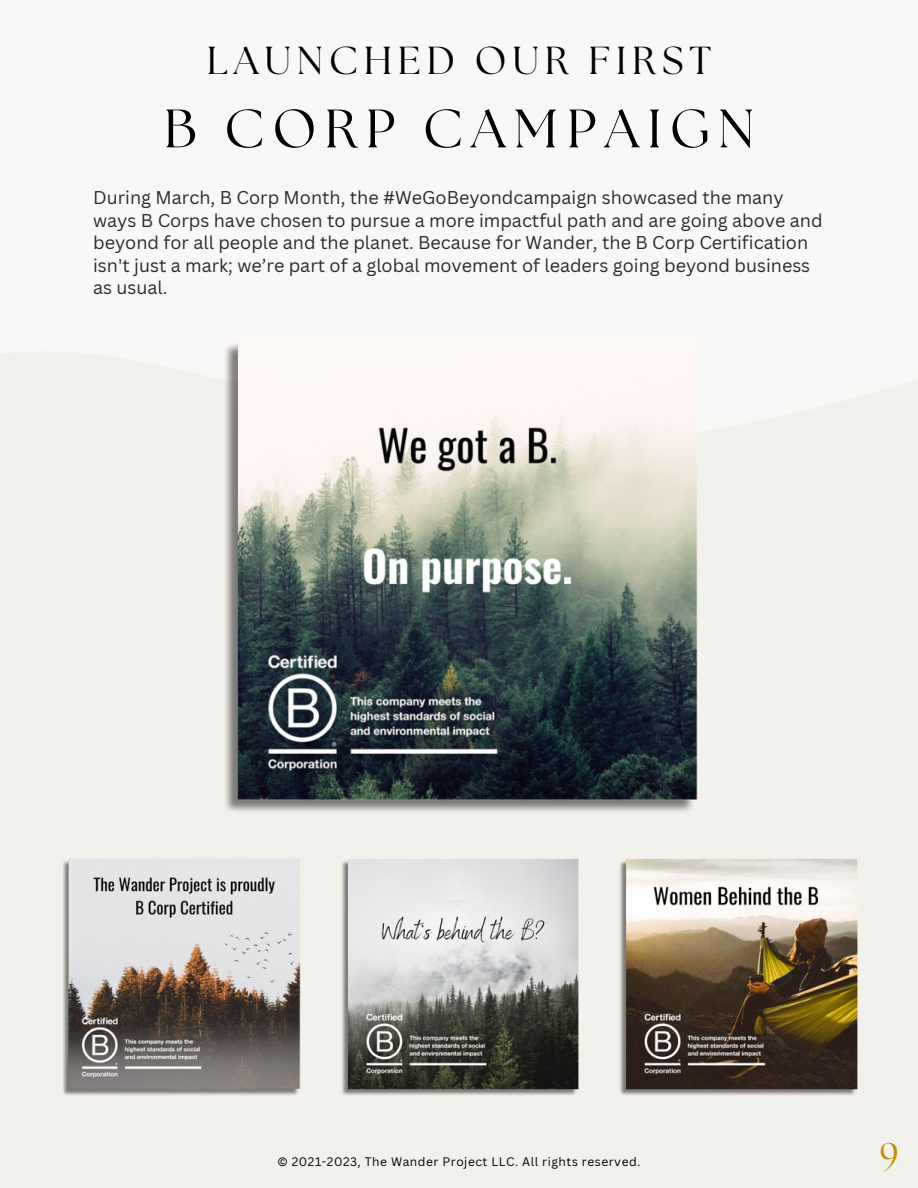
<style>
.page{position:relative;width:918px;height:1188px;background:#faf8f6}
.page>*{position:absolute;margin:0;border:0;box-sizing:border-box;transform-origin:0 0}
.t1{font:54px "The Seasons";letter-spacing:.15em;color:#000}
.t2{font:39px "The Seasons";letter-spacing:.15em;color:#000}
.t3{font:35.85px "The Seasons";color:#bf8f00}
.t4{font:18px/22.5px "Canva Sans";color:#2b2b2b}
.t5{font:12px "Canva Sans";letter-spacing:.045em;color:#000}
</style>
<div class="page">
<div style="left:0;top:508px;width:918px;height:680px;background:#f3f1eb"></div>
<img style="left:620px;top:858px;width:237px;height:237px">
<img style="left:342px;top:858px;width:237px;height:237px">
<svg style="left:0;top:352px;width:918px;height:156px;fill:#f3f1eb"></svg>
<img style="left:221px;top:343px;width:477px;height:469px">
<img style="left:63px;top:859px;width:237px;height:236px">
<p class="t2" style="left:207px;top:43px;width:506px">LAUNCHED OUR FIRST</p>
<p class="t1" style="left:164px;top:104px;width:592px">B CORP CAMPAIGN</p>
<p class="t4" style="left:93px;top:186px;width:731px">During March, B Corp Month, the #WeGoBeyondcampaign showcased the many ways B Corps have chosen to pursue a more impactful path and are going above and beyond for all people and the planet. Because for Wander, the B Corp Certification isn't just a mark; we’re part of a global movement of leaders going beyond business as usual.</p>
<p class="t5" style="left:278px;top:1154px;width:364px">© 2021-2023, The Wander Project LLC. All rights reserved.</p>
<p class="t3" style="left:880px;top:1139px;width:20px">9</p>
</div>
